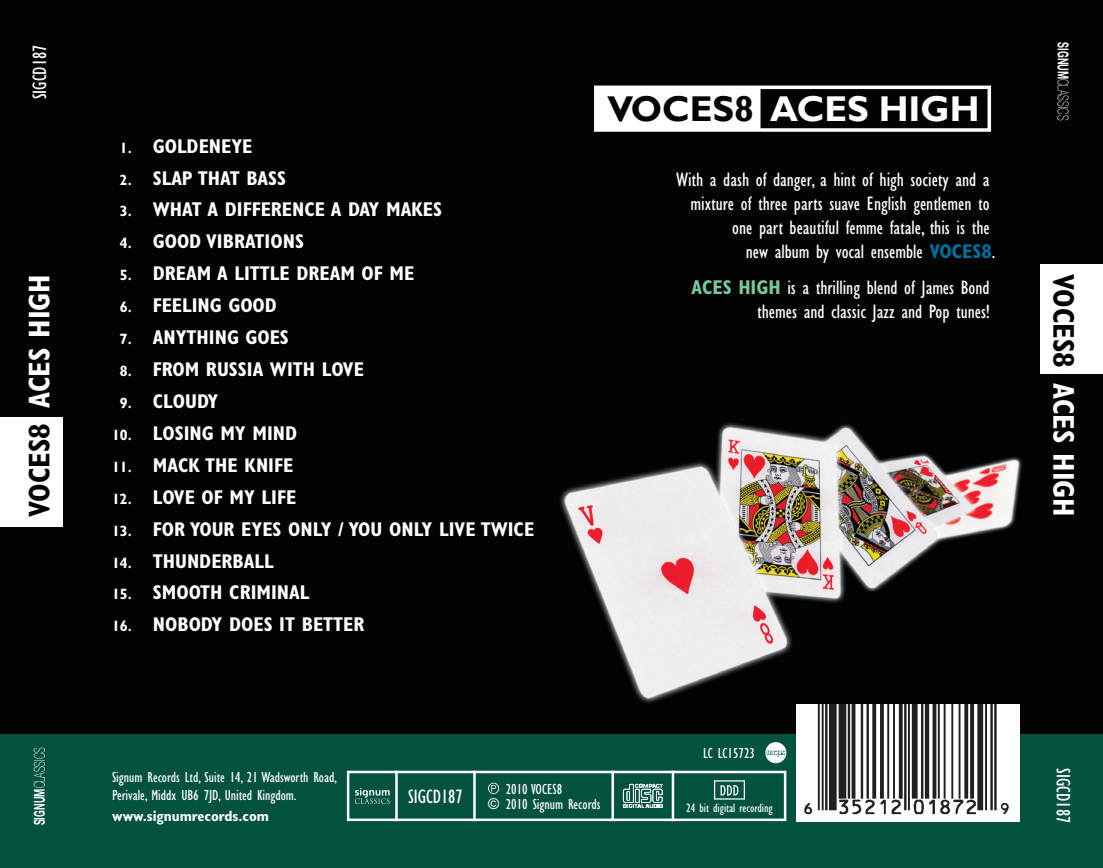
<style>
.page{position:relative;width:1103px;height:868px;background:#fff}
.page>*{position:absolute;margin:0;border:0;box-sizing:border-box;transform-origin:0 0}
.t1{font:700 35.75px "Gill Sans";color:#fff}
.t2{font:700 condensed 30px "Gill Sans Std";color:#fff}
.t3{font:700 condensed 20px "Gill Sans Std";color:#fff}
.t4{font:condensed 20px/24px "Gill Sans Std";color:#fff;text-align:right}
.t5{font:condensed 15px/15px "Gill Sans Std";color:#fff}
.t6{font:100 15px "Helvetica Neue LT Std";color:#fff;scale:.6 1}
.t7{font:700 condensed 15px "Gill Sans Std";color:#fff}
.t8{font:condensed 12.5px "Gill Sans Std";color:#fff}
.s1{color:#030304}
.s2{font-weight:700}
.s3{font-size:15px}
.s4{font-weight:700;color:#006f9e}
.s5{font-weight:700;color:#77c89e}
</style>
<div class="page">
<div style="left:0;top:0;width:1103px;height:735px;background:#030304"></div>
<div style="left:0;top:417px;width:62px;height:109px;background:#fff"></div>
<div style="left:0;top:734px;width:1103px;height:133px;background:#03523e"></div>
<div style="left:347px;top:770px;width:439px;height:50px;border:2px solid #fff"></div>
<hr style="left:395px;top:770px;width:3px;height:50px;background:#fff">
<hr style="left:473px;top:770px;width:3px;height:50px;background:#fff">
<hr style="left:611px;top:770px;width:3px;height:50px;background:#fff">
<hr style="left:672px;top:770px;width:2px;height:50px;background:#fff">
<svg style="left:355px;top:787px;width:35px;height:16px"></svg>
<svg style="left:488px;top:782px;width:11px;height:11px"></svg>
<svg style="left:623px;top:783px;width:40px;height:24px"></svg>
<svg style="left:714px;top:780px;width:31px;height:19px"></svg>
<svg style="left:765px;top:742px;width:21px;height:21px"></svg>
<img style="left:560px;top:422px;width:462px;height:292px">
<svg style="left:594px;top:85px;width:397px;height:47px"></svg>
<div style="left:796px;top:703px;width:223px;height:117px;background:#fff"></div>
<img style="left:801px;top:703px;width:213px;height:112px">
<div style="left:1040px;top:264px;width:63px;height:109px;background:#fff"></div>
<p class="t4" style="left:28px;top:99px;width:56px;rotate:-90deg">SIGCD187</p>
<h1 class="t1" style="left:607px;top:88px;width:374px"><span class="s1">VOCES8</span> ACES HIGH</h1>
<p class="t6" style="left:1071px;top:42px;width:131px;rotate:90deg"><span class="s2">SIGNUM</span>CLASSICS</p>
<p class="t3" style="left:120px;top:134px;width:134px"><span class="s3">1.</span> GOLDENEYE</p>
<p class="t3" style="left:120px;top:166px;width:168px"><span class="s3">2.</span> SLAP THAT BASS</p>
<p class="t3" style="left:120px;top:198px;width:324px"><span class="s3">3.</span> WHAT A DIFFERENCE A DAY MAKES</p>
<p class="t3" style="left:120px;top:229px;width:185px"><span class="s3">4.</span> GOOD VIBRATIONS</p>
<p class="t3" style="left:120px;top:261px;width:296px"><span class="s3">5.</span> DREAM A LITTLE DREAM OF ME</p>
<p class="t3" style="left:120px;top:293px;width:159px"><span class="s3">6.</span> FEELING GOOD</p>
<p class="t3" style="left:120px;top:325px;width:170px"><span class="s3">7.</span> ANYTHING GOES</p>
<p class="t3" style="left:120px;top:357px;width:245px"><span class="s3">8.</span> FROM RUSSIA WITH LOVE</p>
<p class="t3" style="left:120px;top:389px;width:100px"><span class="s3">9.</span> CLOUDY</p>
<p class="t3" style="left:112px;top:421px;width:187px"><span class="s3">10.</span> LOSING MY MIND</p>
<p class="t3" style="left:112px;top:453px;width:183px"><span class="s3">11.</span> MACK THE KNIFE</p>
<p class="t3" style="left:112px;top:485px;width:186px"><span class="s3">12.</span> LOVE OF MY LIFE</p>
<p class="t3" style="left:112px;top:516px;width:423px"><span class="s3">13.</span> FOR YOUR EYES ONLY / YOU ONLY LIVE TWICE</p>
<p class="t3" style="left:112px;top:548px;width:163px"><span class="s3">14.</span> THUNDERBALL</p>
<p class="t3" style="left:112px;top:580px;width:199px"><span class="s3">15.</span> SMOOTH CRIMINAL</p>
<p class="t3" style="left:112px;top:612px;width:254px"><span class="s3">16.</span> NOBODY DOES IT BETTER</p>
<p class="t4" style="left:676px;top:167px;width:321px">With a dash of danger, a hint of high society and a mixture of three parts suave English gentlemen to one part beautiful femme fatale, this is the<br>new album by vocal ensemble <span class="s4">VOCES8</span>.</p>
<p class="t4" style="left:691px;top:275px;width:300px"><span class="s5">ACES HIGH</span> is a thrilling blend of James Bond themes and classic Jazz and Pop tunes!</p>
<h2 class="t2" style="left:22px;top:516px;width:244px;rotate:-90deg"><span class="s1">VOCES8</span> ACES HIGH</h2>
<h2 class="t2" style="left:1081px;top:274px;width:244px;rotate:90deg"><span class="s1">VOCES8</span> ACES HIGH</h2>
<p class="t6" style="left:31px;top:825px;width:131px;rotate:-90deg"><span class="s2">SIGNUM</span>CLASSICS</p>
<p class="t5" style="left:112px;top:767px;width:226px;line-height:18px">Signum Records Ltd, Suite 14, 21 Wadsworth Road,<br>Perivale, Middx UB6 7JD, United Kingdom.</p>
<p class="t7" style="left:112px;top:806px;width:158px">www.signumrecords.com</p>
<p class="t4" style="left:408px;top:784px;width:56px">SIGCD187</p>
<p class="t5" style="left:488px;top:781px;width:114px;text-indent:18px">2010 VOCES8<br>© 2010 Signum Records</p>
<p class="t5" style="left:703px;top:745px;width:53px">LC LC15723</p>
<p class="t8" style="left:686px;top:800px;width:88px">24 bit digital recording</p>
<p class="t4" style="left:1075px;top:768px;width:56px;rotate:90deg">SIGCD187</p>
</div>
